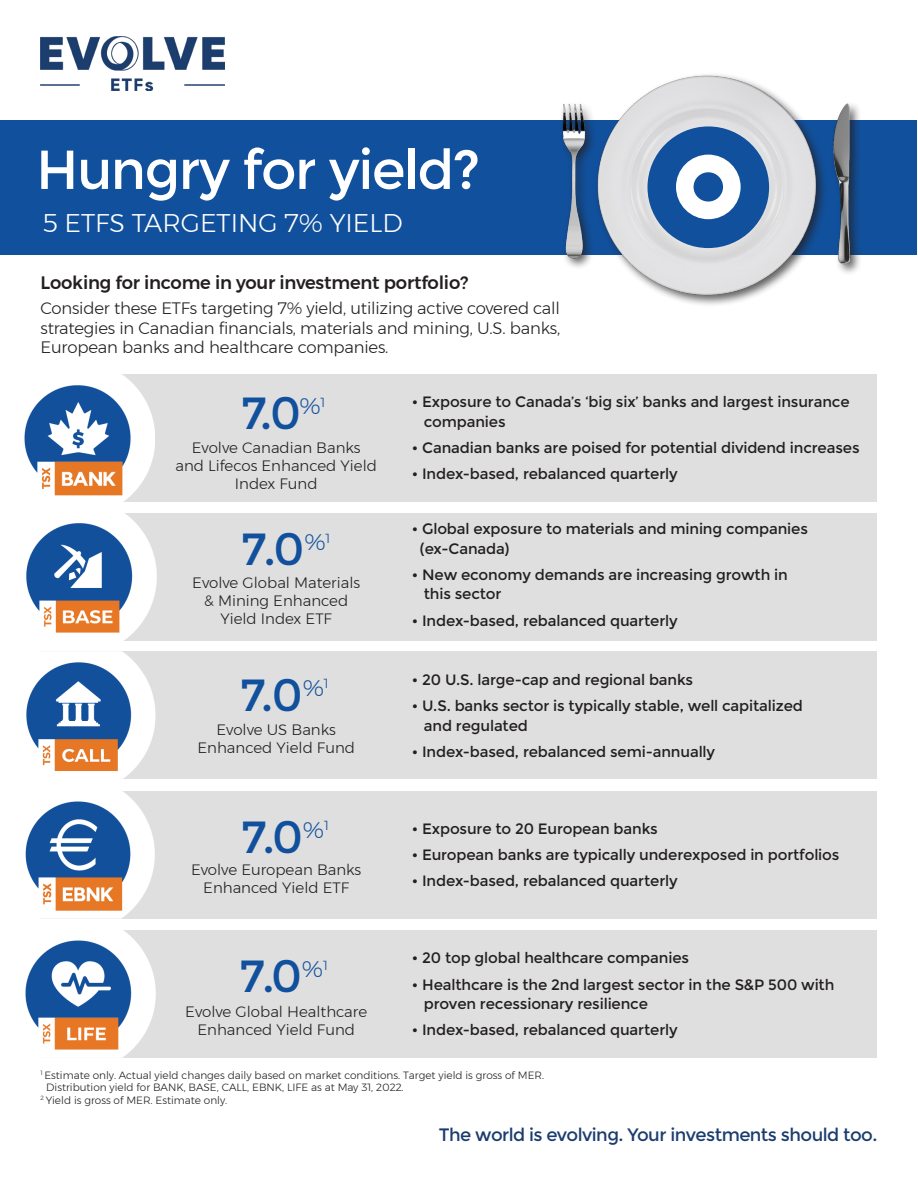
<style>
.page{position:relative;width:918px;height:1188px;background:#fff}
.page>*{position:absolute;margin:0;border:0;box-sizing:border-box;transform-origin:0 0}
.t1{font:54.9px "Montserrat";letter-spacing:-.03em;color:#fff}
.intro_copy{font:45px "Montserrat";color:#11509c}
.description{font:45px "Montserrat";color:#11509c}
.t2{font:300 25.5px "Montserrat";color:#fff}
.Title_Header{font:18px "Montserrat";letter-spacing:-.03em;color:#1b3d6e}
.intro_copy-2{font:500 18px "Montserrat";letter-spacing:-.01em;color:#231f20}
.intro_copy-3{font:300 16.5px/19.5px "Montserrat";letter-spacing:-.01em;color:#231f20;text-align:justify}
.bullets{font:15px/19.5px "Montserrat";letter-spacing:-.01em;color:#231f20}
.description-2{font:300 15px/18px "Montserrat";color:#231f20;text-align:center}
.disclaimer{font:300 10.5px "Montserrat";color:#231f20}
</style>
<div class="page">
<div style="left:0;top:120px;width:917px;height:135px;background:#11509c"></div>
<img style="left:40px;top:37px;width:184px;height:53px">
<img style="left:562px;top:74px;width:298px;height:231px">
<div style="left:648px;top:126px;width:121px;height:122px;background:#11509c;border-radius:50%"></div>
<div style="left:676px;top:155px;width:65px;height:64px;background:#fff;border-radius:50%"></div>
<div style="left:694px;top:172px;width:29px;height:30px;background:#11509c;border-radius:50%"></div>
<div style="left:40px;top:375px;width:838px;height:127px;background:#dfdfdf"></div>
<img style="left:24px;top:374px;width:131px;height:128px">
<div style="left:40px;top:652px;width:838px;height:127px;background:#dfdfdf"></div>
<img style="left:26px;top:651px;width:130px;height:128px">
<div style="left:40px;top:930px;width:838px;height:127px;background:#dfdfdf"></div>
<img style="left:25px;top:930px;width:131px;height:128px">
<div style="left:40px;top:513px;width:838px;height:128px;background:#dfdfdf"></div>
<div style="left:40px;top:791px;width:838px;height:127px;background:#dfdfdf"></div>
<img style="left:25px;top:791px;width:131px;height:128px">
<img style="left:26px;top:513px;width:130px;height:128px">
<h1 class="t1" style="left:36px;top:138px;width:446px">Hungry for yield?</h1>
<h3 class="t2" style="left:42px;top:203px;width:362px">5 ETFS TARGETING 7% YIELD</h3>
<p class="intro_copy-2" style="left:40px;top:269px;width:429px">Looking for income in your investment portfolio?</p>
<p class="intro_copy-3" style="left:40px;top:299px;width:521px">Consider these ETFs targeting 7% yield, utilizing active covered call strategies in Canadian financials, materials and mining, U.S. banks, European banks and healthcare companies.</p>
<p class="intro_copy" style="left:241px;top:387px;width:86px">7.0<sup>%</sup><sup>1</sup></p>
<p class="description-2" style="left:176px;top:438px;width:203px">Evolve Canadian Banks<br>and Lifecos Enhanced Yield<br>Index Fund</p>
<p class="intro_copy" style="left:241px;top:523px;width:91px">7.0<sup>%</sup><sup>1</sup></p>
<p class="description-2" style="left:192px;top:574px;width:169px">Evolve Global Materials &amp; Mining Enhanced<br>Yield Index ETF</p>
<p class="intro_copy" style="left:240px;top:669px;width:90px">7.0<sup>%</sup><sup>1</sup></p>
<p class="description-2" style="left:217px;top:720px;width:121px">Evolve US Banks</p>
<p class="description-2" style="left:197px;top:738px;width:159px">Enhanced Yield Fund</p>
<p class="bullets" style="left:424px;top:393px;width:427px;text-indent:-12px">• Exposure to Canada’s ‘big six’ banks and largest insurance companies</p>
<p class="bullets" style="left:412px;top:438px;width:449px">• Canadian banks are poised for potential dividend increases</p>
<p class="bullets" style="left:412px;top:465px;width:267px">• Index-based, rebalanced quarterly</p>
<p class="bullets" style="left:420px;top:519px;width:390px;text-indent:-8px">• Global exposure to materials and mining companies (ex-Canada)</p>
<p class="bullets" style="left:424px;top:565px;width:366px;text-indent:-12px">• New economy demands are increasing growth in this sector</p>
<p class="bullets" style="left:412px;top:611px;width:267px">• Index-based, rebalanced quarterly</p>
<p class="bullets" style="left:412px;top:670px;width:283px">• 20 U.S. large-cap and regional banks</p>
<p class="bullets" style="left:424px;top:696px;width:381px;text-indent:-12px">• U.S. banks sector is typically stable, well capitalized and regulated</p>
<p class="bullets" style="left:412px;top:742px;width:305px">• Index-based, rebalanced semi-annually</p>
<p class="intro_copy" style="left:241px;top:811px;width:89px">7.0<sup>%</sup><sup>1</sup></p>
<p class="bullets" style="left:412px;top:819px;width:247px">• Exposure to 20 European banks</p>
<p class="bullets" style="left:412px;top:845px;width:429px">• European banks are typically underexposed in portfolios</p>
<p class="bullets" style="left:412px;top:871px;width:267px">• Index-based, rebalanced quarterly</p>
<p class="description-2" style="left:191px;top:860px;width:172px">Evolve European Banks</p>
<p class="description-2" style="left:203px;top:878px;width:147px">Enhanced Yield ETF</p>
<p class="description" style="left:240px;top:950px;width:90px">7.0<sup>%</sup><sup>1</sup></p>
<p class="description-2" style="left:185px;top:1002px;width:183px">Evolve Global Healthcare</p>
<p class="description-2" style="left:197px;top:1020px;width:159px">Enhanced Yield Fund</p>
<p class="bullets" style="left:412px;top:949px;width:279px">• 20 top global healthcare companies</p>
<p class="bullets" style="left:424px;top:975px;width:412px;text-indent:-12px">• Healthcare is the 2nd largest sector in the S&amp;P 500 with proven recessionary resilience</p>
<p class="bullets" style="left:412px;top:1021px;width:267px">• Index-based, rebalanced quarterly</p>
<p class="disclaimer" style="left:40px;top:1067px;width:505px"><sup>1</sup> Estimate only. Actual yield changes daily based on market conditions. Target yield is gross of MER.</p>
<p class="disclaimer" style="left:46px;top:1080px;width:359px">Distribution yield for BANK, BASE, CALL, EBNK, LIFE as at May 31, 2022.</p>
<p class="disclaimer" style="left:40px;top:1092px;width:188px"><sup>2</sup> Yield is gross of MER. Estimate only.</p>
<p class="Title_Header" style="left:439px;top:1124px;width:440px">The world is evolving. Your investments should too.</p>
</div>
